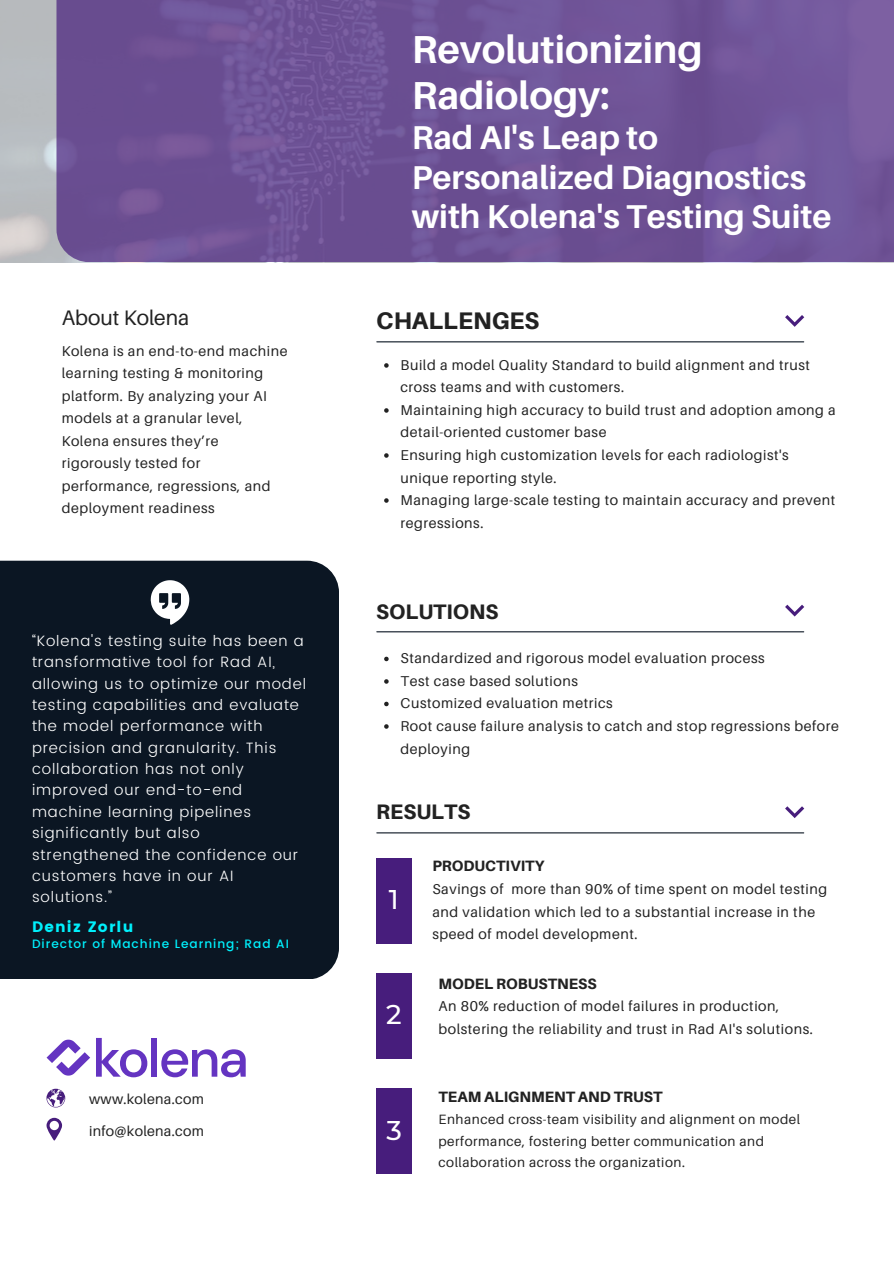
<style>
.page{position:relative;width:894px;height:1264px;background:#fff}
.page>*{position:absolute;margin:0;border:0;box-sizing:border-box;transform-origin:0 0}
.t1{font:700 39px/46.2px "Aileron";color:#fff}
.t2{font:700 33px/39.3px "Aileron";color:#fff}
.t3{font:500 27px "Montserrat";color:#fff}
.t4{font:800 24px "Aileron";color:#222}
.t5{font:800 21px "Aileron";color:#222}
.t6{font:21px "Aileron";color:#222}
.t7{font:15.15px "Poppins";letter-spacing:.08em;color:#00f0fc}
.t8{font:300 15px/21.3px "Poppins";letter-spacing:.06em;color:#fff}
.t9{font:800 15px "Aileron";color:#222}
.t10{font:14.25px/22.5px "Aileron";letter-spacing:.04em;color:#222}
.t11{font:14.25px "Aileron";letter-spacing:.02em;color:#222}
.t12{font:13.5px/21.3px "Aileron";letter-spacing:.04em;color:#222}
.t13{font:500 12.15px "Poppins";letter-spacing:.08em;color:#00f0fc}
</style>
<div class="page">
<div style="left:0;top:560px;width:339px;height:419px;background:#0b1623"></div>
<svg style="left:46px;top:1117px;width:16px;height:23px"></svg>
<svg style="left:56px;top:0;width:837px;height:262px;fill:#6e5396"></svg>
<div style="left:376px;top:857px;width:35px;height:86px;background:#471d7c"></div>
<div style="left:376px;top:973px;width:35px;height:85px;background:#471d7c"></div>
<div style="left:376px;top:1088px;width:35px;height:86px;background:#471d7c"></div>
<hr style="left:377px;top:341px;width:426px;height:1px;background:#0b1623">
<hr style="left:377px;top:631px;width:426px;height:1px;background:#0b1623">
<hr style="left:377px;top:832px;width:426px;height:1px;background:#0b1623">
<svg style="left:785px;top:315px;width:19px;height:12px"></svg>
<svg style="left:785px;top:604px;width:19px;height:12px"></svg>
<svg style="left:785px;top:806px;width:19px;height:12px"></svg>
<svg style="left:46px;top:1088px;width:19px;height:19px"></svg>
<svg style="left:96px;top:1037px;width:51px;height:40px"></svg>
<div style="left:151px;top:1037px;width:6px;height:39px;background:#6434c1"></div>
<svg style="left:161px;top:1049px;width:84px;height:28px"></svg>
<svg style="left:47px;top:1039px;width:43px;height:36px"></svg>
<svg style="left:150px;top:580px;width:39px;height:44px"></svg>
<svg style="left:384px;top:363px;width:4px;height:5px"></svg>
<svg style="left:384px;top:408px;width:4px;height:5px"></svg>
<svg style="left:384px;top:453px;width:4px;height:5px"></svg>
<svg style="left:384px;top:498px;width:4px;height:5px"></svg>
<svg style="left:384px;top:656px;width:4px;height:5px"></svg>
<svg style="left:384px;top:679px;width:4px;height:4px"></svg>
<svg style="left:384px;top:701px;width:4px;height:5px"></svg>
<svg style="left:384px;top:724px;width:4px;height:4px"></svg>
<p class="t6" style="left:62px;top:305px;width:129px">About Kolena</p>
<p class="t10" style="left:62px;top:339px;width:227px">Kolena is an end-to-end machine learning testing &amp; monitoring platform. By analyzing your AI models at a granular level,<br>Kolena ensures they’re rigorously tested for performance, regressions, and deployment readiness</p>
<p class="t8" style="left:32px;top:630px;width:275px">“Kolena's testing suite has been a transformative tool for Rad AI, allowing us to optimize our model testing capabilities and evaluate the model performance with precision and granularity. This collaboration has not only improved our end-to-end machine learning pipelines significantly but also strengthened the confidence our customers have in our AI solutions.”</p>
<h6 class="t7" style="left:32px;top:918px;width:103px">Deniz Zorlu</h6>
<p class="t13" style="left:32px;top:936px;width:258px">Director of Machine Learning; Rad AI</p>
<p class="t11" style="left:89px;top:1089px;width:116px">www.kolena.com</p>
<h4 class="t11" style="left:89px;top:1121px;width:116px">info@kolena.com</h4>
<p class="t1" style="left:411px;top:25px;width:292px">Revolutionizing<br>Radiology:</p>
<p class="t2" style="left:411px;top:117px;width:421px">Rad AI's Leap to<br>Personalized Diagnostics with Kolena's Testing Suite</p>
<h4 class="t4" style="left:376px;top:306px;width:165px">CHALLENGES</h4>
<p class="t10" style="left:400px;top:353px;width:411px">Build a model Quality Standard to build alignment and trust cross teams and with customers.</p>
<p class="t10" style="left:400px;top:398px;width:436px">Maintaining high accuracy to build trust and adoption among a detail-oriented customer base</p>
<p class="t10" style="left:400px;top:443px;width:389px">Ensuring high customization levels for each radiologist's unique reporting style.</p>
<p class="t10" style="left:400px;top:488px;width:436px">Managing large-scale testing to maintain accuracy and prevent regressions.</p>
<p class="t5" style="left:376px;top:598px;width:123px">SOLUTIONS</p>
<p class="t10" style="left:400px;top:647px;width:365px">Standardized and rigorous model evaluation process</p>
<p class="t10" style="left:400px;top:669px;width:179px">Test case based solutions</p>
<p class="t10" style="left:400px;top:692px;width:213px">Customized evaluation metrics</p>
<p class="t10" style="left:400px;top:714px;width:440px">Root cause failure analysis to catch and stop regressions before deploying</p>
<p class="t5" style="left:376px;top:798px;width:95px">RESULTS</p>
<p class="t3" style="left:389px;top:882px;width:11px">1</p>
<h1 class="t3" style="left:386px;top:998px;width:17px">2</h1>
<h2 class="t3" style="left:386px;top:1113px;width:17px">3</h2>
<p class="t9" style="left:432px;top:856px;width:113px">PRODUCTIVITY</p>
<h5 class="t10" style="left:432px;top:877px;width:396px">Savings of more than 90% of time spent on model testing and validation which led to a substantial increase in the speed of model development.</h5>
<p class="t9" style="left:438px;top:974px;width:160px">MODEL ROBUSTNESS</p>
<h3 class="t10" style="left:438px;top:994px;width:376px">An 80% reduction of model failures in production, bolstering the reliability and trust in Rad AI's solutions.</h3>
<p class="t9" style="left:438px;top:1087px;width:225px">TEAM ALIGNMENT AND TRUST</p>
<p class="t12" style="left:438px;top:1108px;width:363px">Enhanced cross-team visibility and alignment on model performance, fostering better communication and collaboration across the organization.</p>
</div>
